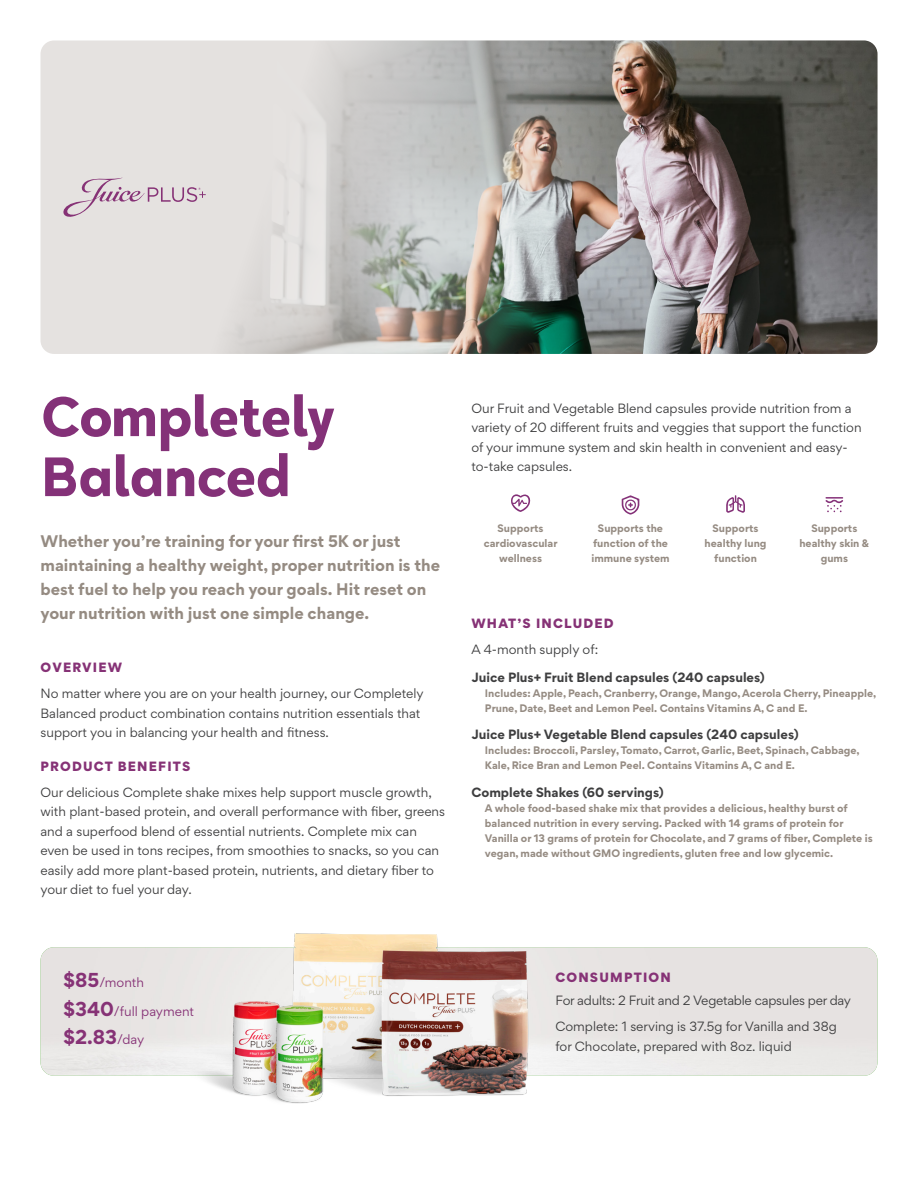
<style>
.page{position:relative;width:918px;height:1188px;background:#fff}
.page>*{position:absolute;margin:0;border:0;box-sizing:border-box;transform-origin:0 0}
.t1{font:700 60px/60px "Halcyon";letter-spacing:-.015em;color:#843178}
.t2{font:700 18px "Gordita";color:#863276}
.t3{font:700 15px/24px "Gordita";color:#958b82}
.t4{font:12px/19.5px "Gordita";color:#3e3e3f}
.t5{font:700 12px "Gordita";color:#3e3e3f}
.Subheading{font:900 12px "Gordita";letter-spacing:.1em;color:#863276}
.t6{font:12px "Gordita";letter-spacing:-.02em;color:#3e3e3f}
.t7{font:12px "Gordita";color:#863276}
.Bold_Ingredients{font:700 9.75px/15px "Gordita";color:#958b82;text-align:center}
.s1{font-weight:700;font-size:18px}
.s2{font-weight:400;font-size:12px}
</style>
<div class="page">
<div style="left:40px;top:40px;width:838px;height:314px;background:#e5e2e0;border-radius:14px"></div>
<img style="left:190px;top:40px;width:687px;height:314px">
<img style="left:188px;top:933px;width:349px;height:171px">
<svg style="left:726px;top:495px;width:19px;height:18px"></svg>
<svg style="left:511px;top:494px;width:19px;height:18px"></svg>
<svg style="left:622px;top:495px;width:18px;height:20px"></svg>
<svg style="left:826px;top:497px;width:17px;height:15px"></svg>
<svg style="left:63px;top:178px;width:143px;height:41px"></svg>
<p class="t1" style="left:40px;top:388px;width:296px">Completely<br>Balanced</p>
<p class="t3" style="left:40px;top:529px;width:401px">Whether you’re training for your first 5K or just maintaining a healthy weight, proper nutrition is the best fuel to help you reach your goals. Hit reset on your nutrition with just one simple change.</p>
<p class="Subheading" style="left:40px;top:657px;width:83px">OVERVIEW</p>
<p class="t4" style="left:40px;top:684px;width:385px">No matter where you are on your health journey, our Completely<br>Balanced product combination contains nutrition essentials that support you in balancing your health and fitness.</p>
<p class="Subheading" style="left:40px;top:756px;width:151px">PRODUCT BENEFITS</p>
<p class="t4" style="left:40px;top:782px;width:406px">Our delicious Complete shake mixes help support muscle growth, with plant-based protein, and overall performance with fiber, greens and a superfood blend of essential nutrients. Complete mix can even be used in tons recipes, from smoothies to snacks, so you can easily add more plant-based protein, nutrients, and dietary fiber to your diet to fuel your day.</p>
<p class="t4" style="left:471px;top:398px;width:392px">Our Fruit and Vegetable Blend capsules provide nutrition from a variety of 20 different fruits and veggies that support the function of your immune system and skin health in convenient and easy&shy;to-take capsules.</p>
<p class="Bold_Ingredients" style="left:484px;top:520px;width:75px">Supports cardiovascular wellness</p>
<p class="Bold_Ingredients" style="left:591px;top:520px;width:80px">Supports the function of the immune system</p>
<p class="Bold_Ingredients" style="left:705px;top:520px;width:63px">Supports healthy lung function</p>
<p class="Bold_Ingredients" style="left:799px;top:520px;width:71px">Supports healthy skin &amp; gums</p>
<p class="Subheading" style="left:471px;top:613px;width:144px">WHAT’S INCLUDED</p>
<p class="t4" style="left:471px;top:639px;width:128px">A 4-month supply of:</p>
<p class="t5" style="left:471px;top:668px;width:295px">Juice Plus+ Fruit Blend capsules (240 capsules)</p>
<p class="Bold_Ingredients" style="left:485px;top:686px;width:393px;text-align:left">Includes: Apple, Peach, Cranberry, Orange, Mango, Acerola Cherry, Pineapple,<br>Prune, Date, Beet and Lemon Peel. Contains Vitamins A, C and E.</p>
<p class="t5" style="left:471px;top:724px;width:329px">Juice Plus+ Vegetable Blend capsules (240 capsules)</p>
<p class="Bold_Ingredients" style="left:485px;top:742px;width:376px;text-align:left">Includes: Broccoli, Parsley, Tomato, Carrot, Garlic, Beet, Spinach, Cabbage,<br>Kale, Rice Bran and Lemon Peel. Contains Vitamins A, C and E.</p>
<p class="t5" style="left:471px;top:783px;width:194px">Complete Shakes (60 servings)</p>
<p class="Bold_Ingredients" style="left:485px;top:800px;width:389px;text-align:left">A whole food-based shake mix that provides a delicious, healthy burst of balanced nutrition in every serving. Packed with 14 grams of protein for Vanilla or 13 grams of protein for Chocolate, and 7 grams of fiber, Complete is vegan, made without GMO ingredients, gluten free and low glycemic.</p>
<p class="t7" style="left:63px;top:974px;width:82px"><span class="s1">$85</span>/month</p>
<p class="t7" style="left:63px;top:1002px;width:132px"><span class="s1">$340</span>/full payment</p>
<p class="t2" style="left:63px;top:1023px;width:82px">$2.83<span class="s2">/day</span></p>
<p class="Subheading" style="left:555px;top:967px;width:117px">CONSUMPTION</p>
<p class="t6" style="left:555px;top:992px;width:297px">For adults: 2 Fruit and 2 Vegetable capsules per day</p>
<p class="t4" style="left:555px;top:1017px;width:283px">Complete: 1 serving is 37.5g for Vanilla and 38g for Chocolate, prepared with 8oz. liquid</p>
</div>
